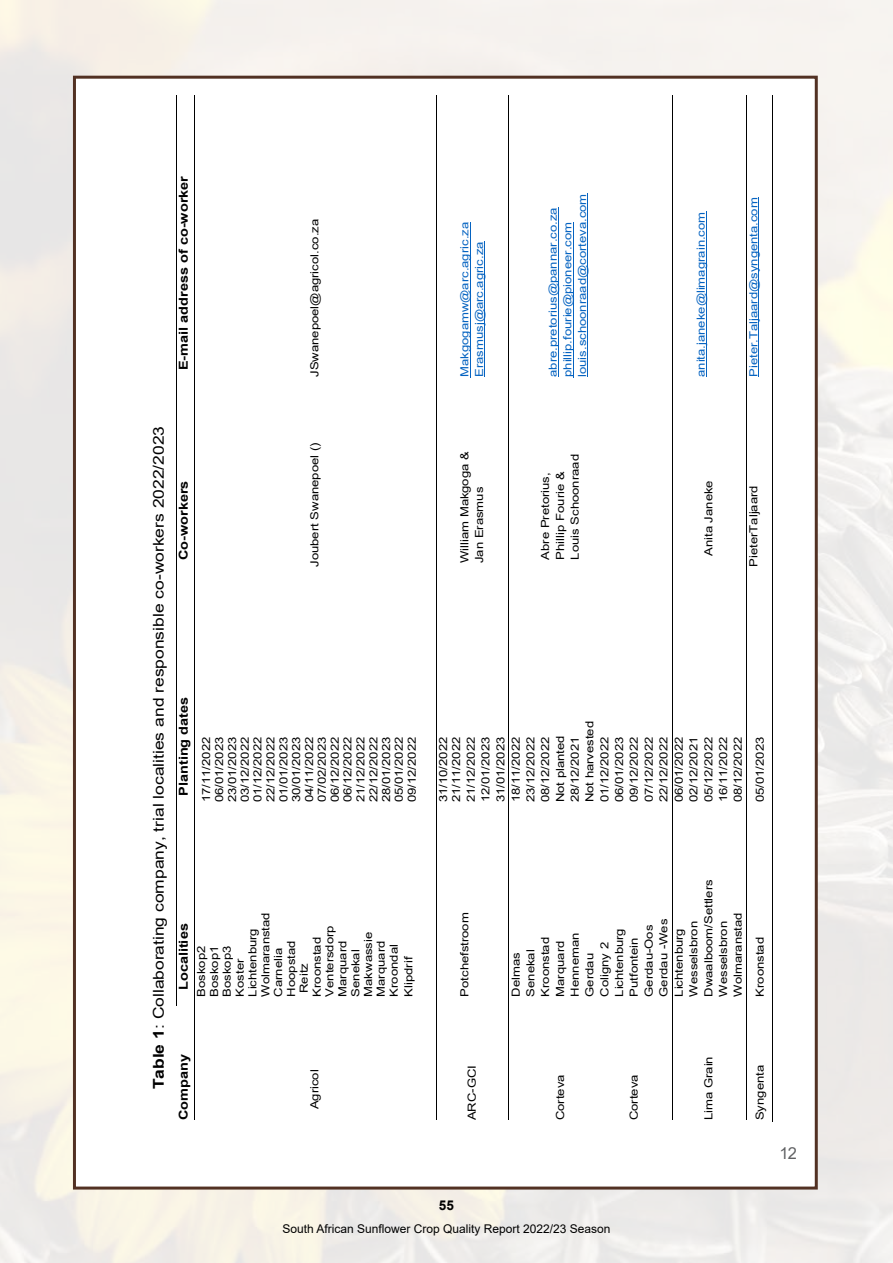
<style>
.page{position:relative;width:893px;height:1263px;background:#fff}
.page>*{position:absolute;margin:0;border:0;box-sizing:border-box;transform-origin:0 0}
.t1{font:16.5px "Arial";color:#606163}
.t2{font:14.85px "Arial";color:#000;scale:1.17 1}
.t3{font:700 13.5px "Arial";color:#000}
.t4{font:700 12.3px "Arial";color:#000;scale:1.17 1}
.t5{font:12px "Arial";color:#000}
.t6{font:11.1px/14.7px "Arial";letter-spacing:.005em;color:#000;scale:1.17 1}
.t7{font:11.1px/14.7px "Arial";letter-spacing:.005em;color:#0563c1;scale:1.17 1}
.s1{font-weight:700}
</style>
<div class="page">
<div style="left:73px;top:76px;width:745px;height:1113px;background:#fff;border:3px solid #523123"></div>
<hr style="left:176px;top:811px;width:1px;height:194px;background:#000">
<hr style="left:176px;top:575px;width:1px;height:235px;background:#000">
<hr style="left:176px;top:386px;width:1px;height:189px;background:#000">
<hr style="left:176px;top:95px;width:1px;height:290px;background:#000">
<hr style="left:194px;top:1005px;width:1px;height:115px;background:#000">
<hr style="left:194px;top:811px;width:1px;height:194px;background:#000">
<hr style="left:194px;top:575px;width:1px;height:235px;background:#000">
<hr style="left:194px;top:386px;width:1px;height:189px;background:#000">
<hr style="left:194px;top:95px;width:1px;height:290px;background:#000">
<hr style="left:470px;top:222px;width:1px;height:155px;background:#0563c1">
<hr style="left:484px;top:242px;width:1px;height:135px;background:#0563c1">
<hr style="left:436px;top:1005px;width:1px;height:115px;background:#000">
<hr style="left:436px;top:811px;width:1px;height:194px;background:#000">
<hr style="left:436px;top:575px;width:1px;height:235px;background:#000">
<hr style="left:436px;top:386px;width:1px;height:189px;background:#000">
<hr style="left:436px;top:95px;width:1px;height:290px;background:#000">
<hr style="left:558px;top:207px;width:1px;height:170px;background:#0563c1">
<hr style="left:573px;top:222px;width:1px;height:155px;background:#0563c1">
<hr style="left:587px;top:194px;width:1px;height:183px;background:#0563c1">
<hr style="left:509px;top:1005px;width:1px;height:115px;background:#000">
<hr style="left:509px;top:811px;width:1px;height:194px;background:#000">
<hr style="left:509px;top:575px;width:1px;height:235px;background:#000">
<hr style="left:509px;top:386px;width:1px;height:189px;background:#000">
<hr style="left:509px;top:95px;width:1px;height:290px;background:#000">
<hr style="left:706px;top:212px;width:1px;height:165px;background:#0563c1">
<hr style="left:672px;top:1005px;width:1px;height:115px;background:#000">
<hr style="left:672px;top:811px;width:1px;height:194px;background:#000">
<hr style="left:672px;top:575px;width:1px;height:235px;background:#000">
<hr style="left:672px;top:386px;width:1px;height:189px;background:#000">
<hr style="left:672px;top:95px;width:1px;height:290px;background:#000">
<hr style="left:758px;top:197px;width:1px;height:180px;background:#0563c1">
<hr style="left:746px;top:1005px;width:1px;height:115px;background:#000">
<hr style="left:746px;top:811px;width:1px;height:194px;background:#000">
<hr style="left:746px;top:575px;width:1px;height:235px;background:#000">
<hr style="left:746px;top:386px;width:1px;height:189px;background:#000">
<hr style="left:746px;top:95px;width:1px;height:290px;background:#000">
<hr style="left:772px;top:1005px;width:1px;height:116px;background:#000">
<hr style="left:772px;top:811px;width:1px;height:195px;background:#000">
<hr style="left:772px;top:575px;width:1px;height:236px;background:#000">
<hr style="left:772px;top:386px;width:1px;height:190px;background:#000">
<hr style="left:772px;top:95px;width:1px;height:291px;background:#000">
<p class="t4" style="left:175px;top:370px;width:168px;rotate:-90deg">E-mail address of co-worker</p>
<p class="t6" style="left:307px;top:377px;width:137px;rotate:-90deg">JSwanepoel@agricol.co.za</p>
<p class="t7" style="left:457px;top:377px;width:134px;rotate:-90deg">Makgogamw@arc.agric.za<br>Erasmusj@arc.agric.za</p>
<p class="t7" style="left:545px;top:377px;width:158px;rotate:-90deg">abre.pretorius@pannar.co.za phillip.fourie@pioneer.com louis.schoonraad@corteva.com</p>
<p class="t7" style="left:694px;top:377px;width:143px;rotate:-90deg">anita.janeke@limagrain.com</p>
<p class="t7" style="left:746px;top:377px;width:155px;rotate:-90deg">Pieter.Taljaard@syngenta.com</p>
<h2 class="t2" style="left:149px;top:1089px;width:568px;rotate:-90deg"><span class="s1">Table 1</span>: Collaborating company, trial localities and responsible co-workers 2022/2023</h2>
<p class="t4" style="left:175px;top:560px;width:70px;rotate:-90deg">Co-workers</p>
<p class="t6" style="left:307px;top:567px;width:108px;rotate:-90deg">Joubert Swanepoel ()</p>
<p class="t4" style="left:175px;top:796px;width:86px;rotate:-90deg">Planting dates</p>
<p class="t6" style="left:200px;top:802px;width:57px;line-height:12.9px;text-align:justify;rotate:-90deg">17/11/2022<br>06/01/2023<br>23/01/2023<br>03/12/2022<br>01/12/2022<br>22/12/2022<br>01/01/2023<br>30/01/2023<br>04/11/2022<br>07/02/2023<br>06/12/2022<br>06/12/2022<br>21/12/2022<br>22/12/2022<br>28/01/2023<br>05/01/2022<br>09/12/2022</p>
<p class="t4" style="left:175px;top:990px;width:59px;rotate:-90deg">Localities</p>
<p class="t6" style="left:258px;top:997px;width:74px;rotate:-90deg">Wolmaranstad</p>
<p class="t6" style="left:322px;top:997px;width:63px;rotate:-90deg">Ventersdorp</p>
<p class="t6" style="left:245px;top:997px;width:60px;rotate:-90deg">Lichtenburg</p>
<p class="t6" style="left:361px;top:997px;width:57px;rotate:-90deg">Makwassie</p>
<p class="t6" style="left:374px;top:997px;width:49px;rotate:-90deg">Marquard</p>
<p class="t6" style="left:387px;top:997px;width:46px;rotate:-90deg">Kroondal</p>
<p class="t6" style="left:401px;top:997px;width:36px;rotate:-90deg">Klipdrif</p>
<p class="t6" style="left:309px;top:997px;width:53px;rotate:-90deg">Kroonstad</p>
<p class="t6" style="left:271px;top:997px;width:43px;rotate:-90deg">Carnelia</p>
<p class="t6" style="left:284px;top:997px;width:49px;rotate:-90deg">Hoopstad</p>
<p class="t6" style="left:335px;top:997px;width:49px;rotate:-90deg">Marquard</p>
<p class="t6" style="left:348px;top:997px;width:42px;rotate:-90deg">Senekal</p>
<p class="t6" style="left:194px;top:997px;width:45px;rotate:-90deg">Boskop2</p>
<p class="t6" style="left:207px;top:997px;width:45px;rotate:-90deg">Boskop1</p>
<p class="t6" style="left:219px;top:997px;width:45px;rotate:-90deg">Boskop3</p>
<p class="t6" style="left:232px;top:997px;width:34px;rotate:-90deg">Koster</p>
<p class="t6" style="left:297px;top:993px;width:27px;rotate:-90deg">Reitz</p>
<p class="t4" style="left:175px;top:1120px;width:58px;rotate:-90deg">Company</p>
<p class="t6" style="left:307px;top:1109px;width:36px;rotate:-90deg">Agricol</p>
<p class="t6" style="left:457px;top:563px;width:97px;rotate:-90deg">William Makgoga &amp;<br>Jan Erasmus</p>
<p class="t6" style="left:538px;top:560px;width:92px;rotate:-90deg">Abre Pretorius,<br>Phillip Fourie &amp;<br>Louis Schoonraad</p>
<p class="t6" style="left:701px;top:556px;width:66px;rotate:-90deg">Anita Janeke</p>
<p class="t6" style="left:746px;top:567px;width:71px;rotate:-90deg">PieterTaljaard</p>
<p class="t6" style="left:508px;top:802px;width:71px;rotate:-90deg">18/11/2022<br>23/12/2022<br>08/12/2022<br>Not planted<br>28/12/2021<br>Not harvested<br>01/12/2022<br>06/01/2023<br>09/12/2022<br>07/12/2022<br>22/12/2022</p>
<p class="t6" style="left:437px;top:802px;width:57px;line-height:12.9px;rotate:-90deg">31/10/2022<br>21/11/2022</p>
<p class="t6" style="left:464px;top:802px;width:57px;text-align:justify;rotate:-90deg">21/12/2022<br>12/01/2023<br>31/01/2023</p>
<p class="t6" style="left:672px;top:802px;width:57px;text-align:justify;rotate:-90deg">06/01/2022<br>02/12/2021<br>05/12/2022<br>16/11/2022<br>08/12/2022</p>
<p class="t6" style="left:752px;top:802px;width:57px;rotate:-90deg">05/01/2023</p>
<p class="t6" style="left:457px;top:997px;width:74px;rotate:-90deg">Potchefstroom</p>
<p class="t6" style="left:464px;top:1120px;width:49px;rotate:-90deg">ARC-GCI</p>
<p class="t6" style="left:672px;top:997px;width:102px;rotate:-90deg">Lichtenburg<br>Wesselsbron<br>Dwaalboom/Settlers<br>Wesselsbron<br>Wolmaranstad</p>
<p class="t6" style="left:508px;top:997px;width:68px;rotate:-90deg">Delmas<br>Senekal<br>Kroonstad<br>Marquard<br>Henneman<br>Gerdau<br>Coligny 2<br>Lichtenburg<br>Putfontein<br>Gerdau-Oos<br>Gerdau -Wes</p>
<p class="t6" style="left:752px;top:997px;width:53px;rotate:-90deg">Kroonstad</p>
<p class="t6" style="left:553px;top:1120px;width:41px;rotate:-90deg">Corteva</p>
<p class="t6" style="left:627px;top:1120px;width:41px;rotate:-90deg">Corteva</p>
<p class="t6" style="left:701px;top:1120px;width:56px;rotate:-90deg">Lima Grain</p>
<p class="t6" style="left:752px;top:1120px;width:49px;rotate:-90deg">Syngenta</p>
<h1 class="t1" style="left:779px;top:1142px;width:19px">12</h1>
<p class="t3" style="left:439px;top:1195px;width:17px">55</p>
<p class="t5" style="left:282px;top:1220px;width:330px">South African Sunflower Crop Quality Report 2022/23 Season</p>
</div>
